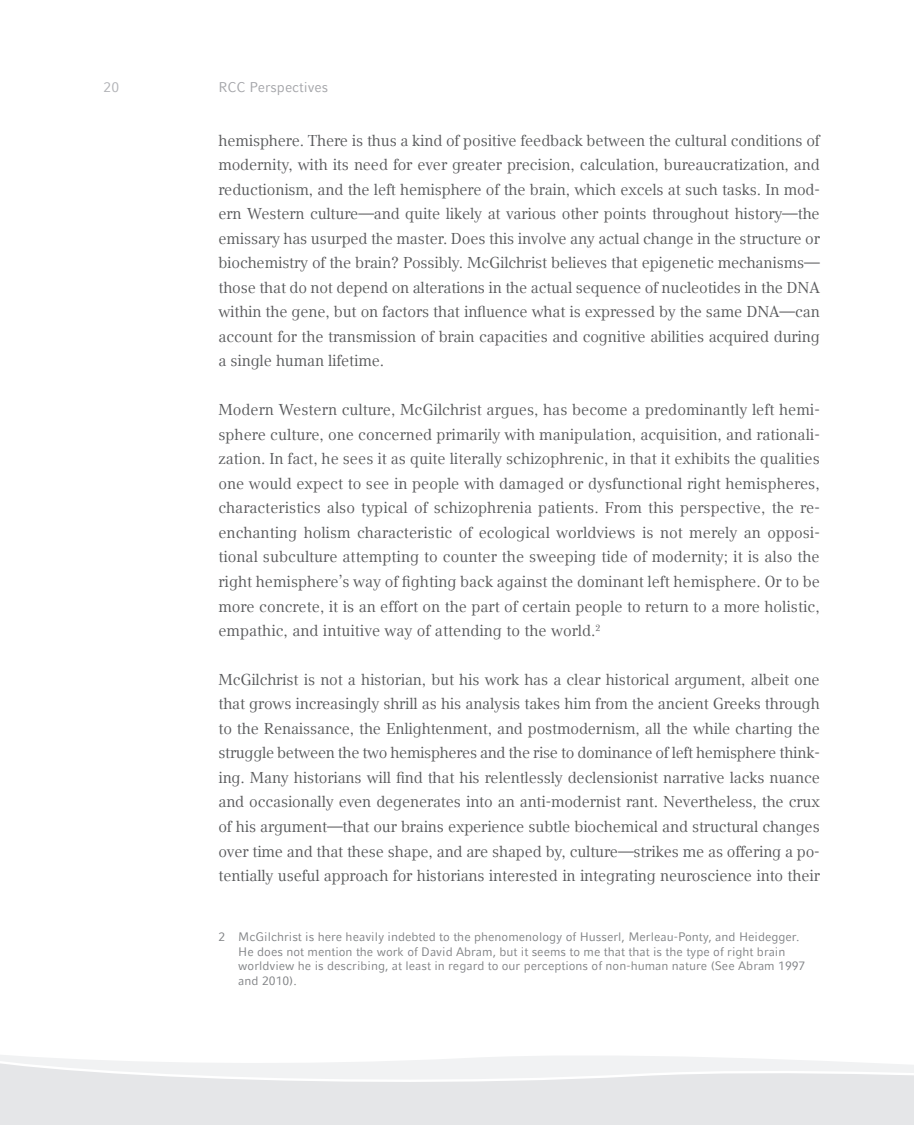
<style>
.page{position:relative;width:914px;height:1125px;background:#fff}
.page>*{position:absolute;margin:0;border:0;box-sizing:border-box;transform-origin:0 0}
.t1{font:15.75px/24.5px "LMU Compatil Text";letter-spacing:-.01em;color:#57585a;text-align:justify}
.t2{font:14px "LMU Compatil Fact";color:#a4a5a9}
.t3{font:14px "LMU Compatil Fact";color:#b2b3b7}
.t4{font:12.25px/14.7px "LMU Compatil Fact";color:#808285}
</style>
<div class="page">
<svg style="left:0;top:1055px;width:913px;height:70px;fill:#e5e6e8"></svg>
<p class="t3" style="left:103px;top:79px;width:17px">20</p>
<p class="t2" style="left:218px;top:79px;width:111px">RCC Perspectives</p>
<p class="t1" style="left:218px;top:128px;width:603px">hemisphere. There is thus a kind of positive feedback between the cultural conditions of modernity, with its need for ever greater precision, calculation, bureaucratization, and reductionism, and the left hemisphere of the brain, which excels at such tasks. In mod&shy;ern Western culture—and quite likely at various other points throughout history—the emissary has usurped the master. Does this involve any actual change in the structure or biochemistry of the brain? Possibly. McGilchrist believes that epigenetic mechanisms— those that do not depend on alterations in the actual sequence of nucleotides in the DNA within the gene, but on factors that influence what is expressed by the same DNA—can account for the transmission of brain capacities and cognitive abilities acquired during a single human lifetime.</p>
<p class="t1" style="left:218px;top:397px;width:603px">Modern Western culture, McGilchrist argues, has become a predominantly left hemi&shy;sphere culture, one concerned primarily with manipulation, acquisition, and rationali&shy;zation. In fact, he sees it as quite literally schizophrenic, in that it exhibits the qualities one would expect to see in people with damaged or dysfunctional right hemispheres, characteristics also typical of schizophrenia patients. From this perspective, the re&shy;enchanting holism characteristic of ecological worldviews is not merely an opposi&shy;tional subculture attempting to counter the sweeping tide of modernity; it is also the right hemisphere’s way of fighting back against the dominant left hemisphere. Or to be more concrete, it is an effort on the part of certain people to return to a more holistic, empathic, and intuitive way of attending to the world.<sup>2</sup></p>
<p class="t1" style="left:218px;top:667px;width:602px">McGilchrist is not a historian, but his work has a clear historical argument, albeit one that grows increasingly shrill as his analysis takes him from the ancient Greeks through to the Renaissance, the Enlightenment, and postmodernism, all the while charting the struggle between the two hemispheres and the rise to dominance of left hemisphere think&shy;ing. Many historians will find that his relentlessly declensionist narrative lacks nuance and occasionally even degenerates into an anti-modernist rant. Nevertheless, the crux of his argument—that our brains experience subtle biochemical and structural changes over time and that these shape, and are shaped by, culture—strikes me as offering a po&shy;tentially useful approach for historians interested in integrating neuroscience into their</p>
<p class="t4" style="left:238px;top:929px;width:568px;text-indent:-20px">2 McGilchrist is here heavily indebted to the phenomenology of Husserl, Merleau-Ponty, and Heidegger.<br>He does not mention the work of David Abram, but it seems to me that that is the type of right brain worldview he is describing, at least in regard to our perceptions of non-human nature (See Abram 1997 and 2010).</p>
</div>
